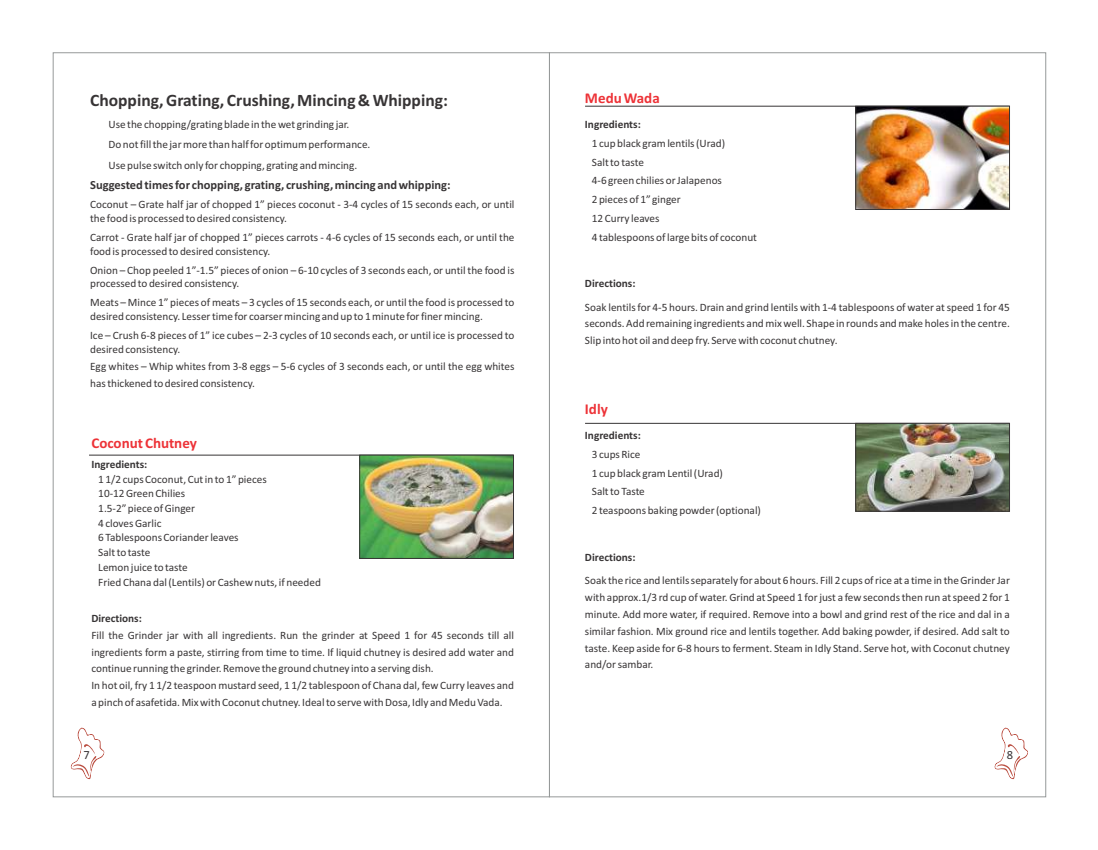
<style>
.page{position:relative;width:1098px;height:850px;background:#fff}
.page>*{position:absolute;margin:0;border:0;box-sizing:border-box;transform-origin:0 0}
.t1{font:700 17.5px "Calibri";color:#373435}
.t2{font:700 15px "Calibri";color:#ed3237}
.t3{font:700 12.5px "Calibri";color:#373435}
.t4{font:12.5px "Calibri";color:#383336}
.t5{font:11.25px/16.9px "Calibri";color:#373435}
.t6{font:700 11.25px "Calibri";color:#373435}
</style>
<div class="page">
<svg style="left:71px;top:727px;width:33px;height:52px"></svg>
<svg style="left:994px;top:727px;width:34px;height:52px"></svg>
<hr style="left:585px;top:106px;width:424px;height:1px;background:#373435">
<hr style="left:585px;top:423px;width:424px;height:1px;background:#373435">
<hr style="left:89px;top:455px;width:424px;height:1px;background:#373435">
<img style="left:361px;top:457px;width:151px;height:100px">
<div style="left:359px;top:455px;width:155px;height:104px;border:1px solid #373435"></div>
<img style="left:857px;top:108px;width:150px;height:100px">
<div style="left:855px;top:106px;width:154px;height:104px;border:1px solid #373435"></div>
<img style="left:857px;top:425px;width:150px;height:85px">
<div style="left:855px;top:423px;width:154px;height:89px;border:1px solid #373435"></div>
<h1 class="t1" style="left:90px;top:92px;width:359px">Chopping, Grating, Crushing, Mincing &amp; Whipping:</h1>
<p class="t5" style="left:109px;top:115px;width:263px;line-height:20.2px">Use the chopping/grating blade in the wet grinding jar.<br>Do not fill the jar more than half for optimum performance.<br>Use pulse switch only for chopping, grating and mincing.</p>
<p class="t3" style="left:90px;top:180px;width:362px">Suggested times for chopping, grating, crushing, mincing and whipping:</p>
<p class="t5" style="left:90px;top:199px;width:426px;line-height:13.8px">Coconut – Grate half jar of chopped 1” pieces coconut - 3-4 cycles of 15 seconds each, or until the food is processed to desired consistency.</p>
<p class="t5" style="left:90px;top:231px;width:426px;line-height:13.8px">Carrot - Grate half jar of chopped 1” pieces carrots - 4-6 cycles of 15 seconds each, or until the food is processed to desired consistency.</p>
<p class="t5" style="left:90px;top:264px;width:426px;line-height:13.8px">Onion – Chop peeled 1”-1.5” pieces of onion – 6-10 cycles of 3 seconds each, or until the food is processed to desired consistency.</p>
<p class="t5" style="left:90px;top:297px;width:426px;line-height:13.8px">Meats – Mince 1” pieces of meats – 3 cycles of 15 seconds each, or until the food is processed to desired consistency. Lesser time for coarser mincing and up to 1 minute for finer mincing.</p>
<p class="t5" style="left:90px;top:329px;width:426px;line-height:13.8px">Ice – Crush 6-8 pieces of 1” ice cubes – 2-3 cycles of 10 seconds each, or until ice is processed to desired consistency.</p>
<p class="t5" style="left:90px;top:359px;width:426px;line-height:17.2px">Egg whites – Whip whites from 3-8 eggs – 5-6 cycles of 3 seconds each, or until the egg whites has thickened to desired consistency.</p>
<h2 class="t2" style="left:91px;top:437px;width:107px">Coconut Chutney</h2>
<p class="t6" style="left:91px;top:459px;width:57px">Ingredients:</p>
<p class="t5" style="left:91px;top:471px;width:177px">•1 1/2 cups Coconut, Cut in to 1” pieces</p>
<p class="t5" style="left:91px;top:486px;width:95px">•10-12 Green Chilies</p>
<p class="t5" style="left:98px;top:502px;width:98px;line-height:14.8px;text-indent:-7px">•1.5-2” piece of Ginger<br>4 cloves Garlic</p>
<p class="t5" style="left:91px;top:530px;width:149px">•6 Tablespoons Coriander leaves</p>
<p class="t5" style="left:91px;top:545px;width:60px">•Salt to taste</p>
<p class="t5" style="left:91px;top:560px;width:98px">•Lemon juice to taste</p>
<p class="t5" style="left:91px;top:574px;width:231px">•Fried Chana dal (Lentils) or Cashew nuts, if needed</p>
<p class="t6" style="left:91px;top:613px;width:52px">Directions:</p>
<p class="t5" style="left:91px;top:627px;width:424px">Fill the Grinder jar with all ingredients. Run the grinder at Speed 1 for 45 seconds till all ingredients form a paste, stirring from time to time. If liquid chutney is desired add water and continue running the grinder. Remove the ground chutney into a serving dish.<br>In hot oil, fry 1 1/2 teaspoon mustard seed, 1 1/2 tablespoon of Chana dal, few Curry leaves and a pinch of asafetida. Mix with Coconut chutney. Ideal to serve with Dosa, Idly and Medu Vada.</p>
<h2 class="t2" style="left:585px;top:92px;width:76px">Medu Wada</h2>
<p class="t6" style="left:585px;top:119px;width:57px">Ingredients:</p>
<p class="t5" style="left:585px;top:135px;width:142px">•1 cup black gram lentils (Urad)</p>
<p class="t5" style="left:585px;top:154px;width:60px">•Salt to taste</p>
<p class="t5" style="left:585px;top:173px;width:138px">•4-6 green chilies or Jalapenos</p>
<p class="t5" style="left:585px;top:192px;width:97px">•2 pieces of 1” ginger</p>
<p class="t5" style="left:585px;top:211px;width:76px">•12 Curry leaves</p>
<p class="t5" style="left:585px;top:229px;width:174px">•4 tablespoons of large bits of coconut</p>
<p class="t6" style="left:585px;top:279px;width:52px">Directions:</p>
<p class="t5" style="left:585px;top:299px;width:426px;text-align:justify">Soak lentils for 4-5 hours. Drain and grind lentils with 1-4 tablespoons of water at speed 1 for 45 seconds. Add remaining ingredients and mix well. Shape in rounds and make holes in the centre.<br>Slip into hot oil and deep fry. Serve with coconut chutney.</p>
<h2 class="t2" style="left:585px;top:403px;width:24px">Idly</h2>
<p class="t6" style="left:585px;top:430px;width:57px">Ingredients:</p>
<p class="t5" style="left:585px;top:446px;width:57px">•3 cups Rice</p>
<p class="t5" style="left:585px;top:465px;width:139px">•1 cup black gram Lentil (Urad)</p>
<p class="t5" style="left:585px;top:484px;width:61px">•Salt to Taste</p>
<p class="t5" style="left:585px;top:503px;width:177px">•2 teaspoons baking powder (optional)</p>
<p class="t6" style="left:585px;top:552px;width:52px">Directions:</p>
<p class="t5" style="left:585px;top:573px;width:426px;text-align:justify">Soak the rice and lentilsseparately for about 6 hours. Fill 2 cups of rice at a time in the Grinder Jar with approx.1/3 rd cup of water. Grind at Speed 1 for just a few seconds then run at speed 2 for 1 minute. Add more water, if required. Remove into a bowl and grind rest of the rice and dal in a similar fashion. Mix ground rice and lentils together. Add baking powder, if desired. Add salt to taste. Keep aside for 6-8 hours to ferment. Steam in Idly Stand. Serve hot, with Coconut chutney and/or sambar.</p>
<p class="t4" style="left:84px;top:749px;width:8px">7</p>
<p class="t4" style="left:1006px;top:749px;width:8px">8</p>
</div>
